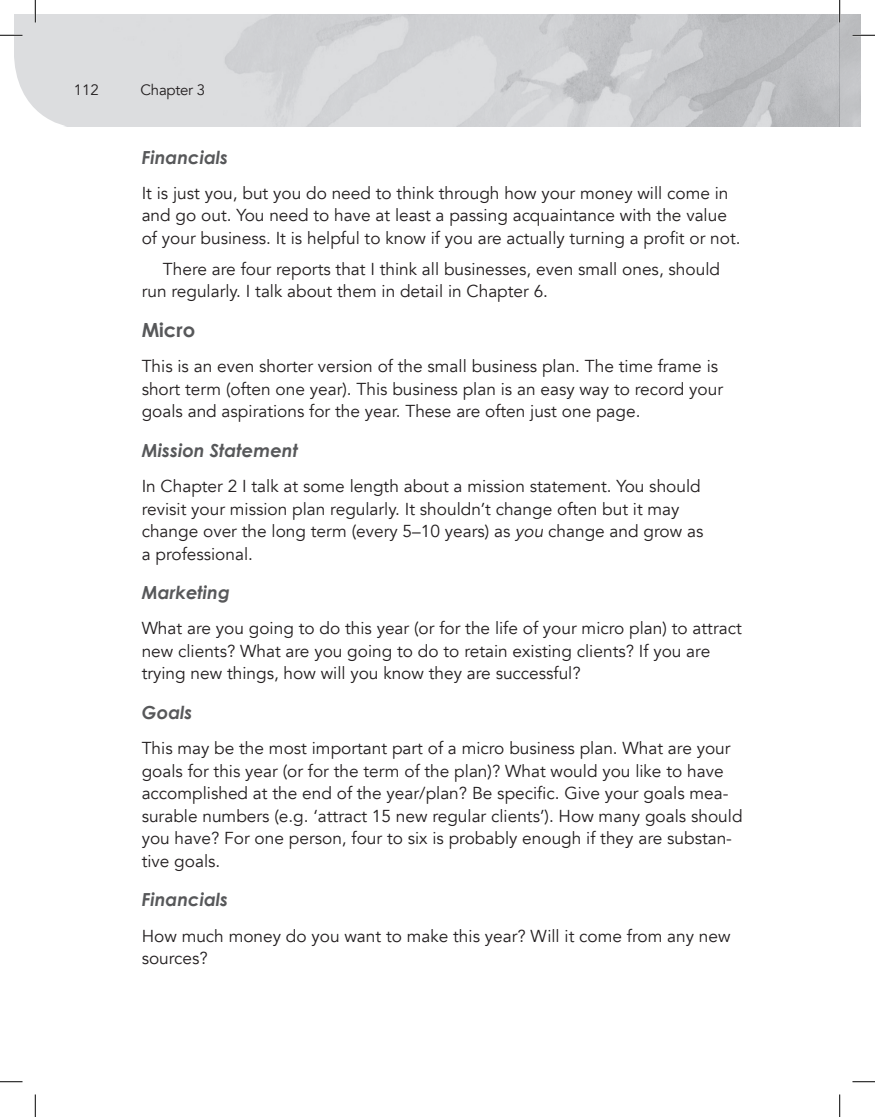
<style>
.page{position:relative;width:875px;height:1117px;background:#fff}
.page>*{position:absolute;margin:0;border:0;box-sizing:border-box;transform-origin:0 0}
.t1{font:700 19.5px "Century Gothic";color:#57585a}
.t2{font:italic 700 18px "Century Gothic";color:#57585a}
.TX{font:17.25px/22.5px "Avenir";color:#231f20}
.TX1{font:17.25px/22.5px "Avenir";color:#231f20}
.t3{font:15px "Avenir";letter-spacing:-.015em;color:#231f20}
.s1{font-style:italic}
</style>
<div class="page">
<img style="left:67px;top:14px;width:793px;height:112px">
<hr style="left:852px;top:34px;width:22px;height:2px;background:#fff">
<hr style="left:838px;top:0;width:2px;height:23px;background:#fff">
<svg style="left:852px;top:35px;width:22px;height:1px"></svg>
<svg style="left:0;top:1081px;width:22px;height:1px"></svg>
<svg style="left:852px;top:1081px;width:22px;height:1px"></svg>
<svg style="left:0;top:0;width:67px;height:127px"></svg>
<svg style="left:35px;top:1094px;width:1px;height:22px"></svg>
<svg style="left:839px;top:0;width:1px;height:23px"></svg>
<svg style="left:839px;top:1094px;width:1px;height:22px"></svg>
<p class="t3" style="left:74px;top:81px;width:27px">112</p>
<p class="t3" style="left:140px;top:81px;width:66px">Chapter 3</p>
<h3 class="t2" style="left:142px;top:143px;width:88px">Financials</h3>
<p class="TX" style="left:142px;top:182px;width:600px">It is just you, but you do need to think through how your money will come in and go out. You need to have at least a passing acquaintance with the value of your business. It is helpful to know if you are actually turning a profit or not.</p>
<p class="TX1" style="left:142px;top:258px;width:579px;text-indent:21px">There are four reports that I think all businesses, even small ones, should run regularly. I talk about them in detail in Chapter 6.</p>
<h2 class="t1" style="left:142px;top:315px;width:55px">Micro</h2>
<p class="TX" style="left:142px;top:355px;width:582px">This is an even shorter version of the small business plan. The time frame is short term (often one year). This business plan is an easy way to record your goals and aspirations for the year. These are often just one page.</p>
<h3 class="t2" style="left:142px;top:436px;width:158px">Mission Statement</h3>
<p class="TX" style="left:142px;top:475px;width:563px">In Chapter 2 I talk at some length about a mission statement. You should revisit your mission plan regularly. It shouldn’t change often but it may change over the long term (every 5–10 years) as <span class="s1">you</span> change and grow as a professional.</p>
<h3 class="t2" style="left:142px;top:579px;width:90px">Marketing</h3>
<p class="TX" style="left:142px;top:617px;width:601px">What are you going to do this year (or for the life of your micro plan) to attract new clients? What are you going to do to retain existing clients? If you are trying new things, how will you know they are successful?</p>
<h3 class="t2" style="left:142px;top:698px;width:52px">Goals</h3>
<p class="TX" style="left:142px;top:737px;width:602px">This may be the most important part of a micro business plan. What are your goals for this year (or for the term of the plan)? What would you like to have accomplished at the end of the year/plan? Be specific. Give your goals mea&shy;surable numbers (e.g. ‘attract 15 new regular clients’). How many goals should you have? For one person, four to six is probably enough if they are substan&shy;tive goals.</p>
<h3 class="t2" style="left:142px;top:886px;width:88px">Financials</h3>
<p class="TX" style="left:142px;top:924px;width:590px">How much money do you want to make this year? Will it come from any new sources?</p>
</div>
